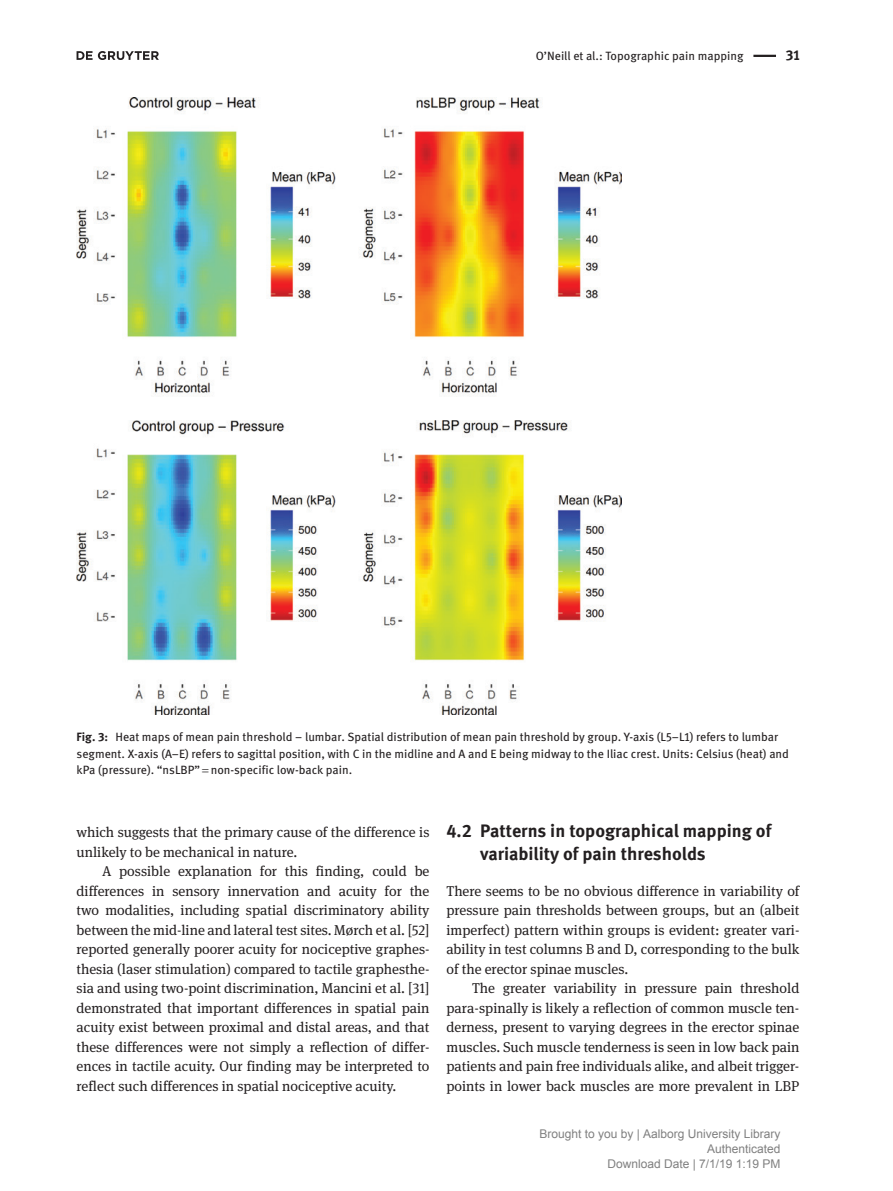
<style>
.page{position:relative;width:893px;height:1191px;background:#fff}
.page>*{position:absolute;margin:0;border:0;box-sizing:border-box;transform-origin:0 0}
.t1{font:700 18px/22.5px "DG Meta Science";color:#231f20}
.t2{font:14.25px/19.5px "DG Meta Serif Science";color:#231f20;text-align:justify}
.t3{font:700 14.25px "DG Meta Science";color:#231f20}
.t4{font:12px/16.5px "DG Meta Science";color:#231f20}
.t5{font:12px/15px "Arial";color:#808080;text-align:right}
.s1{font-weight:700}
</style>
<div class="page">
<hr style="left:753px;top:55px;width:23px;height:2px;background:#231f20">
<img style="left:77px;top:98px;width:545px;height:617px">
<svg style="left:77px;top:51px;width:82px;height:9px"></svg>
<p class="t4" style="left:536px;top:47px;width:209px">O’Neill et al.: Topographic pain mapping</p>
<p class="t3" style="left:786px;top:44px;width:15px">31</p>
<p class="t4" style="left:77px;top:728px;width:714px"><span class="s1">Fig. 3:</span> Heat maps of mean pain threshold – lumbar. Spatial distribution of mean pain threshold by group. Y-axis (L5–L1) refers to lumbar segment. X-axis (A–E) refers to sagittal position, with C in the midline and A and E being midway to the Iliac crest. Units: Celsius (heat) and kPa (pressure). “nsLBP” non-specific low-back pain.</p>
<p class="t2" style="left:77px;top:822px;width:354px">which suggests that the primary cause of the difference is unlikely to be mechanical in nature.</p>
<p class="t2" style="left:77px;top:861px;width:354px;text-indent:26px">A possible explanation for this finding, could be differences in sensory innervation and acuity for the two modalities, including spatial discriminatory ability between the mid-line and lateral test sites. Mørch et al. [52] reported generally poorer acuity for nociceptive graphes&shy;thesia (laser stimulation) compared to tactile graphesthe&shy;sia and using two-point discrimination, Mancini et al. [31] demonstrated that important differences in spatial pain acuity exist between proximal and distal areas, and that these differences were not simply a reflection of differ&shy;ences in tactile acuity. Our finding may be interpreted to reflect such differences in spatial nociceptive acuity.</p>
<p class="t1" style="left:480px;top:819px;width:293px;text-indent:-34px">4.2 Patterns in topographical mapping of variability of pain thresholds</p>
<p class="t2" style="left:446px;top:881px;width:354px">There seems to be no obvious difference in variability of pressure pain thresholds between groups, but an (albeit imperfect) pattern within groups is evident: greater vari&shy;ability in test columns B and D, corresponding to the bulk of the erector spinae muscles.</p>
<p class="t2" style="left:446px;top:978px;width:354px;text-indent:26px">The greater variability in pressure pain threshold para-spinally is likely a reflection of common muscle ten&shy;derness, present to varying degrees in the erector spinae muscles. Such muscle tenderness is seen in low back pain patients and pain free individuals alike, and albeit trigger&shy;points in lower back muscles are more prevalent in LBP</p>
<p class="t5" style="left:539px;top:1127px;width:243px">Brought to you by | Aalborg University Library<br>Authenticated<br>Download Date | 7/1/19 1:19 PM</p>
</div>
